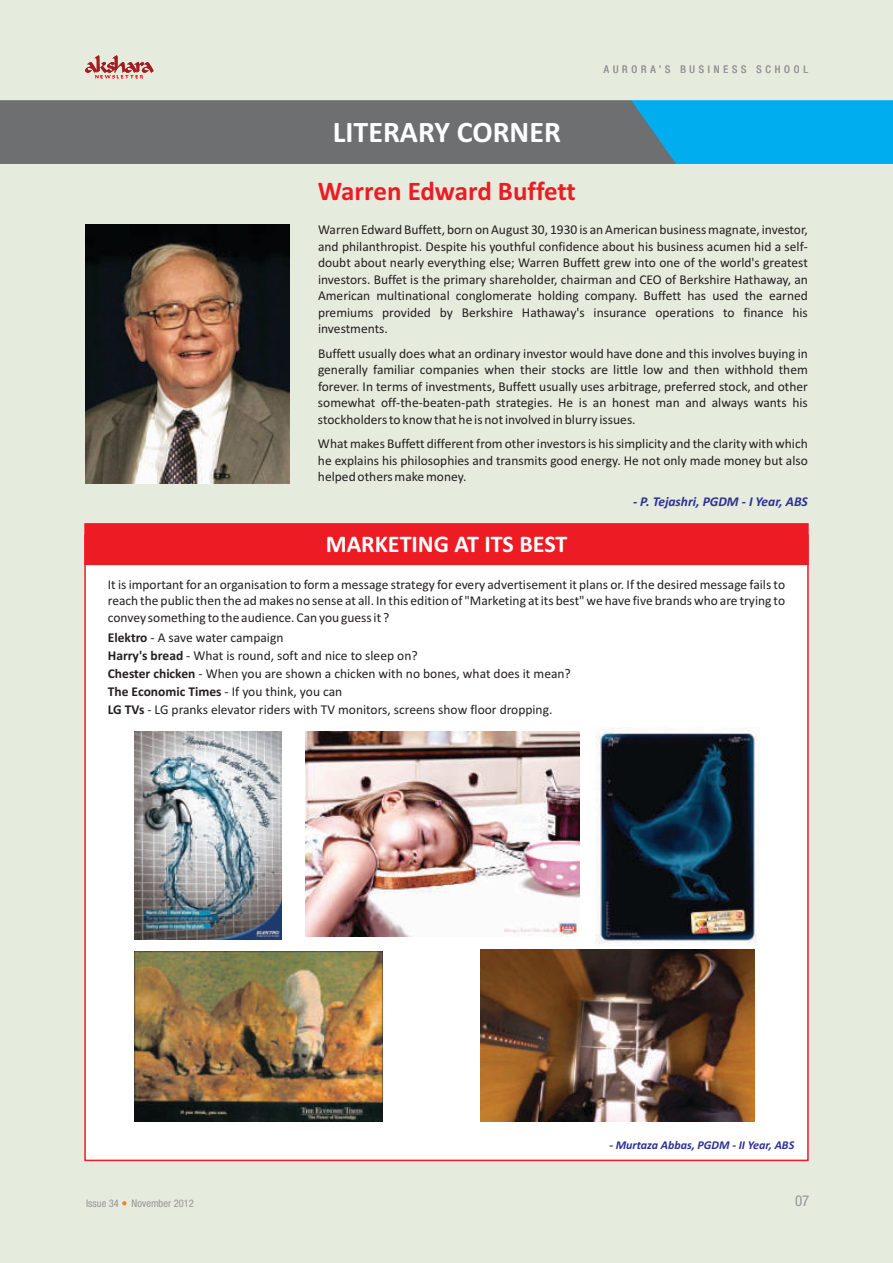
<style>
.page{position:relative;width:893px;height:1263px;background:#e5ebdd}
.page>*{position:absolute;margin:0;border:0;box-sizing:border-box;transform-origin:0 0}
.t1{font:700 30px "Calibri";color:#fff}
.t2{font:700 27px "Calibri";letter-spacing:-.005em;color:#ed1c24}
.t3{font:700 24px "Calibri";color:#fff}
.t4{font:condensed 15px "Helvetica 57";color:#949698}
.t5{font:13.5px/16.5px "Calibri";color:#231f20;text-align:justify}
.t6{font:italic 700 13.5px "Calibri";color:#2e3092}
.t7{font:italic 700 12px "Calibri";color:#2e3092}
.t8{font:condensed 10.5px "Helvetica 57";letter-spacing:.36em;color:#949698}
.t9{font:condensed 10.5px "Helvetica 57";color:#949698}
.s1{font-weight:700}
</style>
<div class="page">
<svg style="left:85px;top:55px;width:69px;height:23px"></svg>
<svg style="left:0;top:100px;width:893px;height:64px;background:#508093"></svg>
<img style="left:85px;top:224px;width:205px;height:259px">
<div style="left:84px;top:566px;width:725px;height:596px;background:#fff"></div>
<div style="left:84px;top:523px;width:725px;height:43px;background:#ed1c24"></div>
<img style="left:595px;top:727px;width:165px;height:218px">
<img style="left:134px;top:731px;width:147px;height:208px">
<img style="left:305px;top:731px;width:274px;height:206px">
<img style="left:480px;top:950px;width:274px;height:171px">
<img style="left:134px;top:952px;width:248px;height:169px">
<svg style="left:122px;top:1201px;width:5px;height:4px"></svg>
<p class="t8" style="left:604px;top:65px;width:206px">AURORA’S BUSINESS SCHOOL</p>
<h1 class="t1" style="left:333px;top:120px;width:230px">LITERARY CORNER</h1>
<h2 class="t2" style="left:318px;top:179px;width:260px">Warren Edward Buffett</h2>
<p class="t5" style="left:318px;top:222px;width:491px">Warren Edward Buffett, born on August 30, 1930 is an American business magnate, investor, and philanthropist. Despite his youthful confidence about his business acumen hid a self&shy;doubt about nearly everything else; Warren Buffett grew into one of the world's greatest investors. Buffet is the primary shareholder, chairman and CEO of Berkshire Hathaway, an American multinational conglomerate holding company. Buffett has used the earned premiums provided by Berkshire Hathaway's insurance operations to finance his investments.</p>
<p class="t5" style="left:318px;top:346px;width:491px">Buffett usually does what an ordinary investor would have done and this involves buying in generally familiar companies when their stocks are little low and then withhold them forever. In terms of investments, Buffett usually uses arbitrage, preferred stock, and other somewhat off-the-beaten-path strategies. He is an honest man and always wants his stockholders to know that he is not involved in blurry issues.</p>
<p class="t5" style="left:318px;top:437px;width:491px">What makes Buffett different from other investors is his simplicity and the clarity with which he explains his philosophies and transmits good energy. He not only made money but also helped others make money.</p>
<p class="t6" style="left:633px;top:496px;width:176px">- P. Tejashri, PGDM - I Year, ABS</p>
<h3 class="t3" style="left:326px;top:534px;width:243px">MARKETING AT ITS BEST</h3>
<p class="t5" style="left:108px;top:577px;width:679px">It is important for an organisation to form a message strategy for every advertisement it plans or. If the desired message fails to reach the public then the ad makes no sense at all. In this edition of "Marketing at its best" we have five brands who are trying to convey something to the audience. Can you guess it ?</p>
<p class="t5" style="left:108px;top:629px;width:464px;line-height:18.1px;text-align:left"><span class="s1">Elektro</span> - A save water campaign<br><span class="s1">Harry's bread</span> - What is round, soft and nice to sleep on?<br><span class="s1">Chester chicken</span> - When you are shown a chicken with no bones, what does it mean?<br><span class="s1">The Economic Times</span> - If you think, you can<br><span class="s1">LG TVs</span> - LG pranks elevator riders with TV monitors, screens show floor dropping.</p>
<p class="t9" style="left:86px;top:1199px;width:109px">Issue 34 November 2012</p>
<p class="t7" style="left:609px;top:1140px;width:186px">- Murtaza Abbas, PGDM - II Year, ABS</p>
<p class="t4" style="left:795px;top:1196px;width:16px">07</p>
</div>
